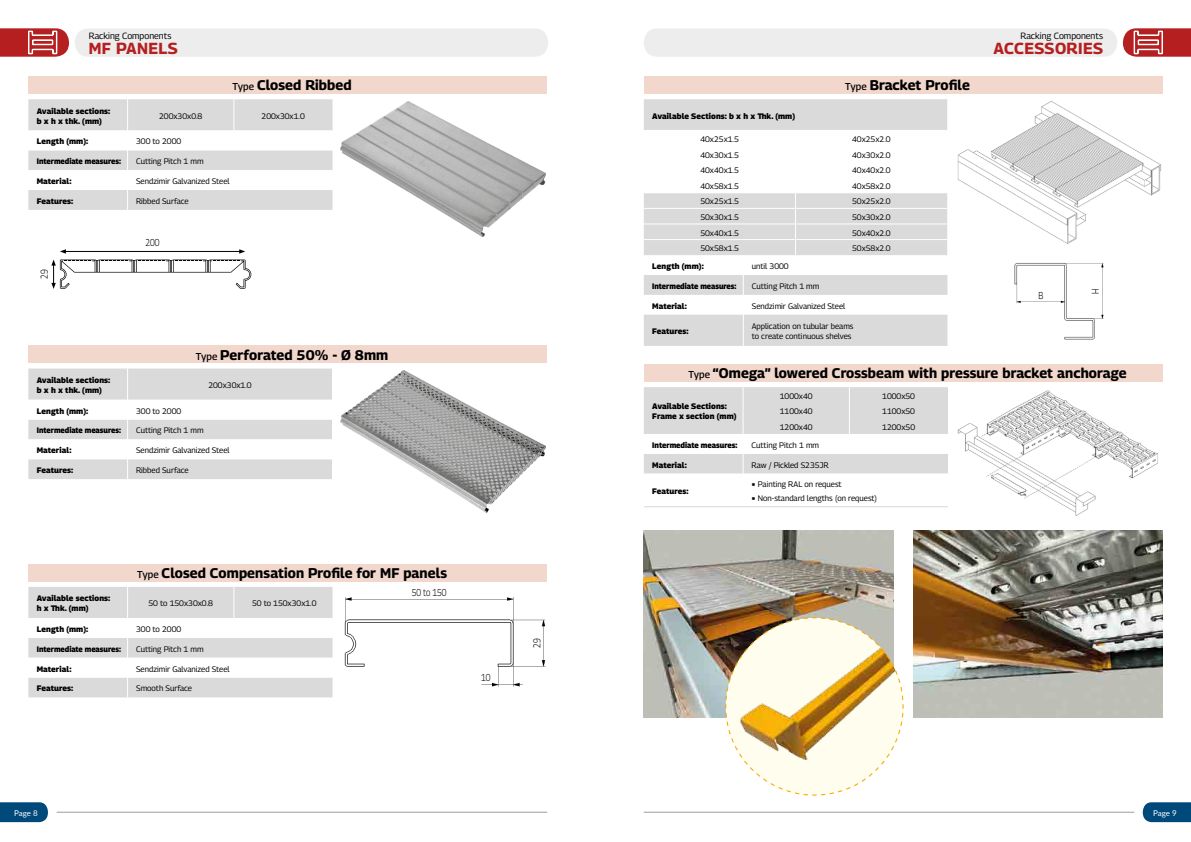
<style>
.page{position:relative;width:1191px;height:842px;background:#fff}
.page>*{position:absolute;margin:0;border:0;box-sizing:border-box;transform-origin:0 0}
.t1{font:700 16px "Georama";letter-spacing:.025em;color:#b51f1f}
.t2{font:700 14px "Georama";letter-spacing:.005em;color:#000}
.t3{font:300 10px "Georama";color:#000;scale:.8 1}
.t4{font:9px "Georama";color:#000}
.t5{font:8px/10px "Georama";color:#000}
.t6{font:800 8px/10px "Georama";letter-spacing:.005em;color:#000}
.t7{font:800 8px "Georama";letter-spacing:.005em;color:#000;scale:.93 1}
.t8{font:800 8px "Georama";letter-spacing:.005em;color:#000;scale:.94 1}
.t9{font:8px "Lato";letter-spacing:-.01em;color:#fff}
.s1{font-weight:500;font-size:10px}
</style>
<div class="page">
<div style="left:75px;top:28px;width:473px;height:29px;background:#ededed;border-radius:13px"></div>
<div style="left:643px;top:28px;width:474px;height:29px;background:#ededed;border-radius:13px"></div>
<svg style="left:0;top:28px;width:69px;height:29px"></svg>
<svg style="left:1123px;top:28px;width:68px;height:29px"></svg>
<img style="left:643px;top:530px;width:250px;height:187px">
<div style="left:28px;top:77px;width:519px;height:17px;background:#f1d7cc"></div>
<div style="left:28px;top:346px;width:519px;height:17px;background:#f1d7cc"></div>
<img style="left:341px;top:101px;width:204px;height:135px">
<img style="left:341px;top:371px;width:204px;height:142px">
<svg style="left:28px;top:99px;width:304px;height:111px"></svg>
<svg style="left:28px;top:369px;width:304px;height:110px"></svg>
<div style="left:28px;top:564px;width:519px;height:17px;background:#f1d7cc"></div>
<div style="left:644px;top:364px;width:518px;height:17px;background:#f1d7cc"></div>
<div style="left:644px;top:77px;width:518px;height:17px;background:#f1d7cc"></div>
<div style="left:644px;top:99px;width:303px;height:31px;background:#dadada"></div>
<svg style="left:644px;top:193px;width:303px;height:153px"></svg>
<hr style="left:743px;top:315px;width:1px;height:31px;background:#fff">
<svg style="left:28px;top:587px;width:304px;height:110px"></svg>
<svg style="left:644px;top:387px;width:304px;height:87px"></svg>
<hr style="left:644px;top:506px;width:99px;height:1px;background:#dadada">
<hr style="left:743px;top:506px;width:106px;height:1px;background:#dadada">
<hr style="left:849px;top:506px;width:99px;height:1px;background:#dadada">
<img style="left:344px;top:597px;width:202px;height:90px">
<img style="left:957px;top:101px;width:204px;height:143px">
<img style="left:957px;top:390px;width:201px;height:126px">
<img style="left:1014px;top:263px;width:90px;height:77px">
<img style="left:913px;top:530px;width:249px;height:187px">
<img style="left:724px;top:617px;width:180px;height:179px">
<hr style="left:64px;top:251px;width:177px;height:1px;background:#000">
<svg style="left:60px;top:249px;width:6px;height:5px"></svg>
<svg style="left:239px;top:249px;width:6px;height:5px"></svg>
<svg style="left:51px;top:260px;width:200px;height:29px"></svg>
<svg style="left:1142px;top:802px;width:49px;height:20px"></svg>
<svg style="left:0;top:802px;width:48px;height:20px"></svg>
<hr style="left:57px;top:812px;width:490px;height:1px;background:#9d9d9c">
<hr style="left:643px;top:812px;width:491px;height:1px;background:#9d9d9c">
<p class="t4" style="left:89px;top:30px;width:84px">Racking Components</p>
<h1 class="t1" style="left:89px;top:37px;width:90px">MF PANELS</h1>
<h2 class="t2" style="left:232px;top:75px;width:121px"><span class="s1">Type</span> Closed Ribbed</h2>
<p class="t6" style="left:37px;top:106px;width:75px">Available sections: b x h x thk. (mm)</p>
<p class="t5" style="left:159px;top:111px;width:45px">200x30x0.8</p>
<p class="t5" style="left:261px;top:111px;width:45px">200x30x1.0</p>
<p class="t6" style="left:37px;top:136px;width:53px">Length (mm):</p>
<p class="t5" style="left:136px;top:136px;width:47px">300 to 2000</p>
<p class="t7" style="left:37px;top:155px;width:92px">Intermediate measures:</p>
<p class="t5" style="left:136px;top:156px;width:69px">Cutting Pitch 1 mm</p>
<p class="t6" style="left:37px;top:176px;width:36px">Material:</p>
<p class="t5" style="left:136px;top:176px;width:95px">Sendzimir Galvanized Steel</p>
<p class="t6" style="left:37px;top:196px;width:38px">Features:</p>
<p class="t5" style="left:136px;top:196px;width:54px">Ribbed Surface</p>
<p class="t3" style="left:37px;top:279px;width:13px;rotate:-90deg">29</p>
<p class="t3" style="left:146px;top:235px;width:19px">200</p>
<h2 class="t2" style="left:196px;top:345px;width:194px"><span class="s1">Type</span> Perforated 50% - Ø 8mm</h2>
<p class="t6" style="left:37px;top:375px;width:75px">Available sections: b x h x thk. (mm)</p>
<p class="t5" style="left:208px;top:380px;width:45px">200x30x1.0</p>
<p class="t6" style="left:37px;top:405px;width:53px">Length (mm):</p>
<p class="t5" style="left:136px;top:405px;width:47px">300 to 2000</p>
<p class="t7" style="left:37px;top:425px;width:92px">Intermediate measures:</p>
<p class="t5" style="left:136px;top:425px;width:69px">Cutting Pitch 1 mm</p>
<p class="t6" style="left:37px;top:445px;width:36px">Material:</p>
<p class="t5" style="left:136px;top:445px;width:95px">Sendzimir Galvanized Steel</p>
<p class="t6" style="left:37px;top:465px;width:38px">Features:</p>
<p class="t5" style="left:136px;top:465px;width:54px">Ribbed Surface</p>
<h2 class="t2" style="left:137px;top:563px;width:311px"><span class="s1">Type</span> Closed Compensation Profile for MF panels</h2>
<p class="t6" style="left:37px;top:593px;width:75px">Available sections: h x Thk. (mm)</p>
<p class="t5" style="left:148px;top:598px;width:66px">50 to 150x30x0.8</p>
<p class="t5" style="left:252px;top:598px;width:66px">50 to 150x30x1.0</p>
<p class="t6" style="left:37px;top:624px;width:53px">Length (mm):</p>
<p class="t5" style="left:136px;top:624px;width:47px">300 to 2000</p>
<p class="t7" style="left:37px;top:643px;width:92px">Intermediate measures:</p>
<p class="t5" style="left:136px;top:644px;width:69px">Cutting Pitch 1 mm</p>
<p class="t6" style="left:37px;top:663px;width:36px">Material:</p>
<p class="t5" style="left:136px;top:663px;width:95px">Sendzimir Galvanized Steel</p>
<p class="t6" style="left:37px;top:683px;width:38px">Features:</p>
<p class="t5" style="left:136px;top:683px;width:57px">Smooth Surface</p>
<p class="t3" style="left:412px;top:585px;width:45px">50 to 150</p>
<p class="t3" style="left:481px;top:671px;width:13px">10</p>
<p class="t3" style="left:529px;top:648px;width:13px;rotate:-90deg">29</p>
<h2 class="t2" style="left:845px;top:75px;width:126px"><span class="s1">Type</span> Bracket Profile</h2>
<p class="t6" style="left:652px;top:111px;width:144px">Available Sections: b x h x Thk. (mm)</p>
<p class="t5" style="left:700px;top:134px;width:40px">40x25x1.5</p>
<p class="t5" style="left:852px;top:134px;width:40px">40x25x2.0</p>
<p class="t5" style="left:700px;top:150px;width:40px">40x30x1.5</p>
<p class="t5" style="left:852px;top:150px;width:40px">40x30x2.0</p>
<p class="t5" style="left:700px;top:165px;width:40px">40x40x1.5</p>
<p class="t5" style="left:852px;top:165px;width:40px">40x40x2.0</p>
<p class="t5" style="left:700px;top:181px;width:40px">40x58x1.5</p>
<p class="t5" style="left:852px;top:181px;width:40px">40x58x2.0</p>
<p class="t5" style="left:700px;top:196px;width:40px">50x25x1.5</p>
<p class="t5" style="left:852px;top:196px;width:40px">50x25x2.0</p>
<p class="t5" style="left:700px;top:212px;width:40px">50x30x1.5</p>
<p class="t5" style="left:852px;top:212px;width:40px">50x30x2.0</p>
<p class="t5" style="left:700px;top:228px;width:40px">50x40x1.5</p>
<p class="t5" style="left:852px;top:228px;width:40px">50x40x2.0</p>
<p class="t5" style="left:700px;top:243px;width:40px">50x58x1.5</p>
<p class="t5" style="left:852px;top:243px;width:40px">50x58x2.0</p>
<p class="t6" style="left:652px;top:261px;width:53px">Length (mm):</p>
<p class="t5" style="left:752px;top:261px;width:38px">until 3000</p>
<p class="t7" style="left:652px;top:280px;width:92px">Intermediate measures:</p>
<p class="t5" style="left:752px;top:281px;width:69px">Cutting Pitch 1 mm</p>
<p class="t6" style="left:652px;top:301px;width:36px">Material:</p>
<p class="t5" style="left:752px;top:301px;width:95px">Sendzimir Galvanized Steel</p>
<p class="t6" style="left:652px;top:326px;width:38px">Features:</p>
<p class="t5" style="left:752px;top:321px;width:103px">Application on tubular beams to create continuous shelves</p>
<p class="t4" style="left:1020px;top:30px;width:84px">Racking Components</p>
<h1 class="t1" style="left:993px;top:37px;width:111px">ACCESSORIES</h1>
<p class="t3" style="left:1038px;top:288px;width:8px">B</p>
<p class="t3" style="left:1088px;top:294px;width:8px;rotate:-90deg">H</p>
<h2 class="t2" style="left:688px;top:363px;width:439px"><span class="s1">Type</span> “Omega” lowered Crossbeam with pressure bracket anchorage</h2>
<p class="t6" style="left:652px;top:401px;width:86px">Available Sections:<br>Frame x section (mm)</p>
<p class="t5" style="left:780px;top:391px;width:34px">1000x40</p>
<p class="t5" style="left:882px;top:391px;width:34px">1000x50</p>
<p class="t5" style="left:780px;top:406px;width:34px">1100x40</p>
<p class="t5" style="left:882px;top:406px;width:34px">1100x50</p>
<p class="t5" style="left:780px;top:422px;width:34px">1200x40</p>
<p class="t5" style="left:882px;top:422px;width:34px">1200x50</p>
<p class="t8" style="left:652px;top:439px;width:92px">Intermediate measures:</p>
<p class="t5" style="left:751px;top:440px;width:69px">Cutting Pitch 1 mm</p>
<p class="t6" style="left:652px;top:460px;width:36px">Material:</p>
<p class="t5" style="left:751px;top:460px;width:79px">Raw / Pickled S235JR</p>
<p class="t6" style="left:652px;top:486px;width:38px">Features:</p>
<p class="t5" style="left:751px;top:479px;width:92px">■ Painting RAL on request</p>
<p class="t5" style="left:751px;top:493px;width:127px">■ Non-standard lengths (on request)</p>
<p class="t9" style="left:14px;top:807px;width:25px">Page 8</p>
<p class="t9" style="left:1153px;top:807px;width:25px">Page 9</p>
</div>
